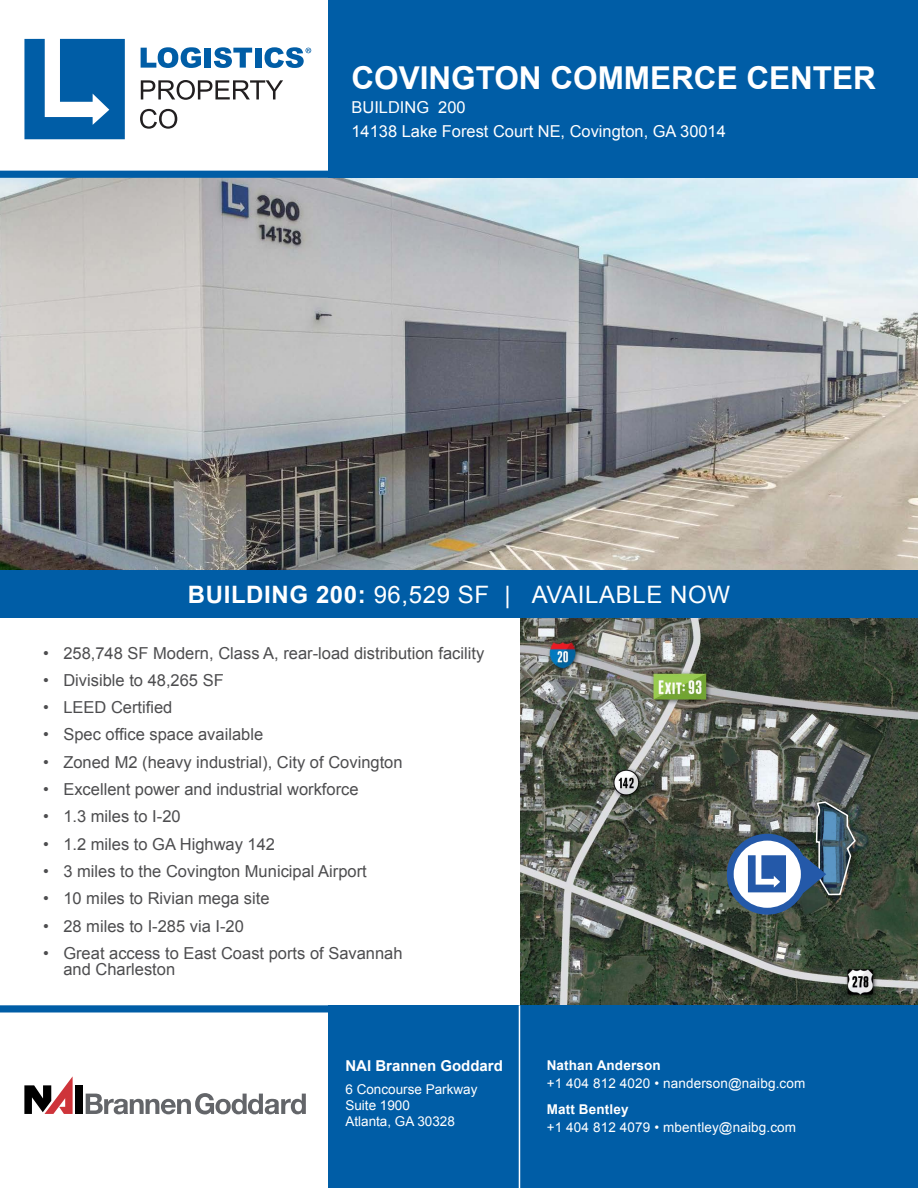
<style>
.page{position:relative;width:918px;height:1188px;background:#fff}
.page>*{position:absolute;margin:0;border:0;box-sizing:border-box;transform-origin:0 0}
.t1{font:700 31.5px "Arial";color:#fff}
.t2{font:24px "Arial";letter-spacing:.025em;color:#fff}
.t3{font:16.5px/16.5px "Arial";color:#4d4d4f}
.t4{font:16.5px/24px "Arial";color:#fff}
.t5{font:700 15px "Arial";color:#fff}
.t6{font:13.5px/16.2px "Arial";letter-spacing:.01em;color:#fff}
.t7{font:700 13.5px "Arial";letter-spacing:.01em;color:#fff}
.s1{font-weight:700}
</style>
<div class="page">
<img style="left:520px;top:618px;width:398px;height:387px">
<img style="left:0;top:178px;width:918px;height:393px">
<div style="left:328px;top:0;width:590px;height:178px;background:#005da6"></div>
<svg style="left:141px;top:80px;width:142px;height:20px"></svg>
<svg style="left:140px;top:109px;width:37px;height:20px"></svg>
<svg style="left:141px;top:47px;width:60px;height:21px"></svg>
<div style="left:205px;top:48px;width:6px;height:20px;background:#005da6"></div>
<svg style="left:214px;top:47px;width:38px;height:21px"></svg>
<div style="left:255px;top:48px;width:6px;height:20px;background:#005da6"></div>
<svg style="left:265px;top:47px;width:46px;height:21px"></svg>
<svg style="left:24px;top:39px;width:101px;height:100px"></svg>
<div style="left:0;top:171px;width:918px;height:7px;background:#005da6"></div>
<div style="left:328px;top:1005px;width:590px;height:183px;background:#005da6"></div>
<div style="left:75px;top:1085px;width:8px;height:29px;background:#000"></div>
<svg style="left:24px;top:1076px;width:49px;height:38px"></svg>
<svg style="left:86px;top:1093px;width:220px;height:21px"></svg>
<div style="left:0;top:1005px;width:918px;height:8px;background:#005da6"></div>
<hr style="left:519px;top:1005px;width:1px;height:183px;background:#fff">
<div style="left:814px;top:800px;width:46px;height:100px;background:#000;opacity:.75"></div>
<img style="left:727px;top:801px;width:130px;height:114px">
<div style="left:0;top:571px;width:918px;height:47px;background:#005da6"></div>
<h1 class="t1" style="left:352px;top:58px;width:526px">COVINGTON COMMERCE CENTER</h1>
<p class="t4" style="left:352px;top:96px;width:376px">BUILDING 200<br>14138 Lake Forest Court NE, Covington, GA 30014</p>
<h2 class="t2" style="left:188px;top:579px;width:544px"><span class="s1">BUILDING 200:</span> 96,529 SF | AVAILABLE NOW</h2>
<p class="t3" style="left:43px;top:645px;width:443px">• 258,748 SF Modern, Class A, rear-load distribution facility</p>
<p class="t3" style="left:43px;top:672px;width:182px">• Divisible to 48,265 SF</p>
<p class="t3" style="left:43px;top:699px;width:131px">• LEED Certified</p>
<p class="t3" style="left:43px;top:727px;width:222px">• Spec office space available</p>
<p class="t3" style="left:43px;top:754px;width:361px">• Zoned M2 (heavy industrial), City of Covington</p>
<p class="t3" style="left:43px;top:781px;width:317px">• Excellent power and industrial workforce</p>
<p class="t3" style="left:43px;top:808px;width:139px">• 1.3 miles to I-20</p>
<p class="t3" style="left:43px;top:836px;width:234px">• 1.2 miles to GA Highway 142</p>
<p class="t3" style="left:43px;top:863px;width:325px">• 3 miles to the Covington Municipal Airport</p>
<p class="t3" style="left:43px;top:890px;width:228px">• 10 miles to Rivian mega site</p>
<p class="t3" style="left:43px;top:918px;width:202px">• 28 miles to I-285 via I-20</p>
<p class="t3" style="left:63px;top:945px;width:341px;text-indent:-20px">• Great access to East Coast ports of Savannah and Charleston</p>
<p class="t5" style="left:345px;top:1056px;width:159px">NAI Brannen Goddard</p>
<p class="t6" style="left:345px;top:1081px;width:134px">6 Concourse Parkway<br>Suite 1900<br>Atlanta, GA 30328</p>
<p class="t7" style="left:547px;top:1056px;width:115px">Nathan Anderson</p>
<p class="t6" style="left:547px;top:1075px;width:260px">+1 404 812 4020 • nanderson@naibg.com</p>
<p class="t7" style="left:547px;top:1100px;width:83px">Matt Bentley</p>
<p class="t6" style="left:547px;top:1119px;width:251px">+1 404 812 4079 • mbentley@naibg.com</p>
</div>
